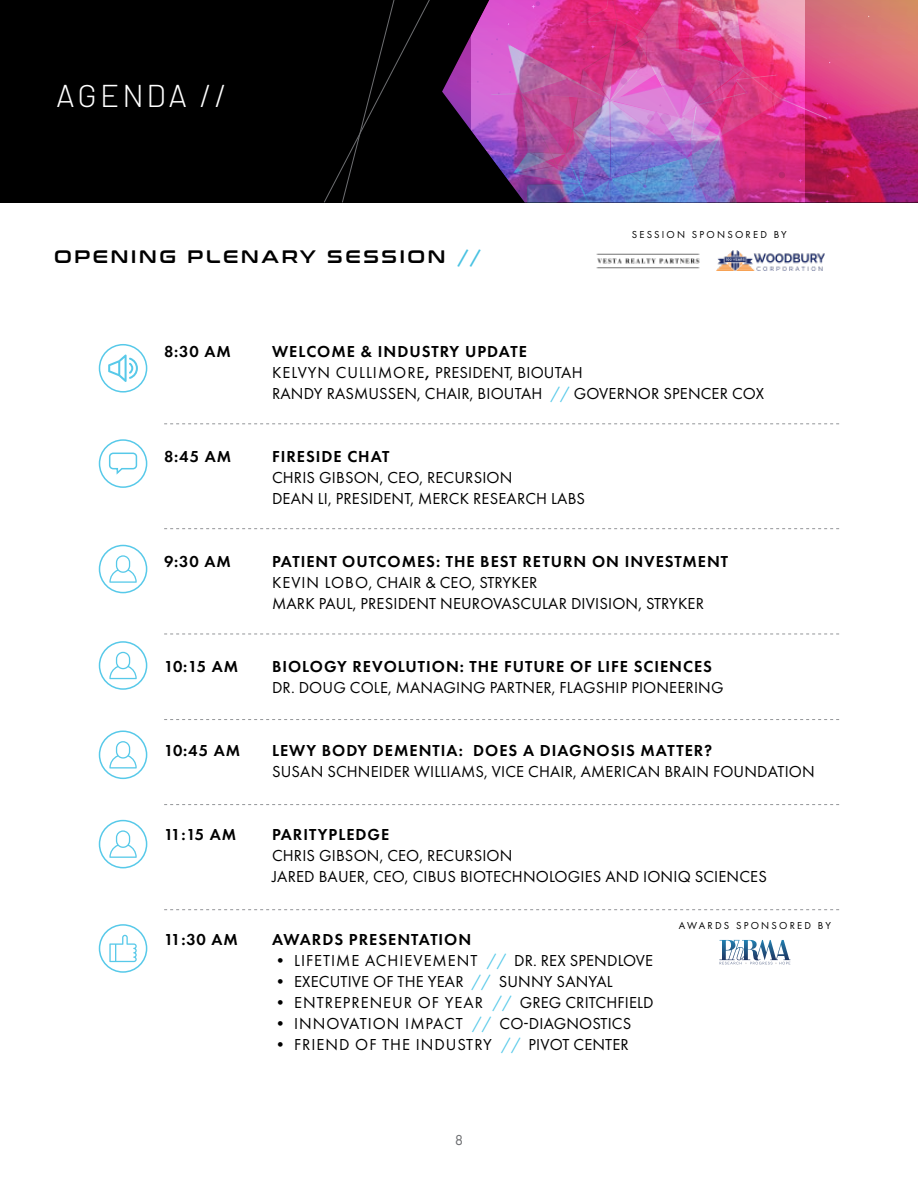
<style>
.page{position:relative;width:918px;height:1188px;background:#fff}
.page>*{position:absolute;margin:0;border:0;box-sizing:border-box;transform-origin:0 0}
.t1{font:300 31.5px "Barlow";letter-spacing:.09em;color:#fff}
.t2{font:18px "Conthrax Sb";letter-spacing:.15em;color:#000}
.t3{font:16.5px/21px "Futura PT";letter-spacing:.01em;color:#000}
.t4{font:600 16.5px "Futura PT";letter-spacing:.06em;color:#000}
.t5{font:16.5px "Futura PT";letter-spacing:.06em;color:#000}
.t6{font:15px "Futura PT";color:#6d6e71}
.t7{font:10.5px "Futura PT";letter-spacing:.21em;color:#000}
.s1{font-family:"Futura PT";font-weight:600;color:#4ac2e2}
.s2{font-weight:600}
.s3{color:#57c9e9}
</style>
<div class="page">
<div style="left:0;top:0;width:918px;height:202px;background:#000"></div>
<img style="left:442px;top:0;width:476px;height:202px">
<svg style="left:323px;top:0;width:114px;height:203px"></svg>
<img style="left:596px;top:253px;width:104px;height:16px">
<img style="left:717px;top:251px;width:108px;height:20px">
<div style="left:99px;top:344px;width:48px;height:49px;border:2px solid #57c9e9;border-radius:50%"></div>
<svg style="left:108px;top:354px;width:30px;height:28px"></svg>
<svg style="left:719px;top:940px;width:71px;height:24px"></svg>
<div style="left:99px;top:641px;width:48px;height:49px;border:2px solid #57c9e9;border-radius:50%"></div>
<svg style="left:109px;top:652px;width:28px;height:27px"></svg>
<div style="left:99px;top:545px;width:48px;height:48px;border:2px solid #57c9e9;border-radius:50%"></div>
<svg style="left:109px;top:555px;width:28px;height:28px"></svg>
<div style="left:99px;top:439px;width:48px;height:49px;border:2px solid #57c9e9;border-radius:50%"></div>
<svg style="left:108px;top:452px;width:30px;height:23px"></svg>
<svg style="left:164px;top:423px;width:675px;height:1px"></svg>
<svg style="left:164px;top:528px;width:675px;height:1px"></svg>
<svg style="left:164px;top:634px;width:675px;height:1px"></svg>
<svg style="left:164px;top:719px;width:675px;height:1px"></svg>
<svg style="left:164px;top:804px;width:675px;height:1px"></svg>
<svg style="left:164px;top:909px;width:675px;height:1px"></svg>
<div style="left:99px;top:731px;width:48px;height:48px;border:2px solid #57c9e9;border-radius:50%"></div>
<svg style="left:109px;top:741px;width:28px;height:28px"></svg>
<div style="left:99px;top:820px;width:48px;height:48px;border:2px solid #57c9e9;border-radius:50%"></div>
<svg style="left:109px;top:830px;width:28px;height:28px"></svg>
<svg style="left:109px;top:935px;width:28px;height:27px"></svg>
<div style="left:99px;top:924px;width:48px;height:49px;border:2px solid #57c9e9;border-radius:50%"></div>
<h1 class="t1" style="left:56px;top:73px;width:172px">AGENDA //</h1>
<p class="t2" style="left:54px;top:243px;width:429px">OPENING PLENARY SESSION <span class="s1">//</span></p>
<p class="t7" style="left:632px;top:228px;width:156px">SESSION SPONSORED BY</p>
<p class="t4" style="left:164px;top:341px;width:68px">8:30 AM</p>
<p class="t3" style="left:272px;top:340px;width:493px"><span class="s2">WELCOME &amp; INDUSTRY UPDATE<br></span>KELVYN CULLIMORE<span class="s2">,</span> PRESIDENT, BIOUTAH<br>RANDY RASMUSSEN, CHAIR, BIOUTAH <span class="s3">//</span> GOVERNOR SPENCER COX</p>
<p class="t4" style="left:164px;top:446px;width:69px">8:45 AM</p>
<p class="t4" style="left:272px;top:446px;width:119px">FIRESIDE CHAT</p>
<p class="t3" style="left:272px;top:466px;width:315px">CHRIS GIBSON, CEO, RECURSION<br>DEAN LI, PRESIDENT, MERCK RESEARCH LABS</p>
<p class="t4" style="left:164px;top:551px;width:68px">9:30 AM</p>
<p class="t4" style="left:272px;top:551px;width:458px">PATIENT OUTCOMES: THE BEST RETURN ON INVESTMENT</p>
<p class="t3" style="left:272px;top:571px;width:433px">KEVIN LOBO, CHAIR &amp; CEO, STRYKER<br>MARK PAUL, PRESIDENT NEUROVASCULAR DIVISION, STRYKER</p>
<p class="t4" style="left:164px;top:656px;width:76px">10:15 AM</p>
<p class="t4" style="left:272px;top:656px;width:442px">BIOLOGY REVOLUTION: THE FUTURE OF LIFE SCIENCES</p>
<p class="t3" style="left:272px;top:676px;width:453px">DR. DOUG COLE, MANAGING PARTNER, FLAGSHIP PIONEERING</p>
<p class="t4" style="left:164px;top:740px;width:78px">10:45 AM</p>
<p class="t4" style="left:272px;top:740px;width:442px">LEWY BODY DEMENTIA: DOES A DIAGNOSIS MATTER?</p>
<p class="t3" style="left:272px;top:760px;width:544px">SUSAN SCHNEIDER WILLIAMS, VICE CHAIR, AMERICAN BRAIN FOUNDATION</p>
<p class="t4" style="left:164px;top:824px;width:74px">11:15 AM</p>
<p class="t4" style="left:272px;top:824px;width:119px">PARITYPLEDGE</p>
<p class="t3" style="left:272px;top:844px;width:496px">CHRIS GIBSON, CEO, RECURSION<br>JARED BAUER, CEO, CIBUS BIOTECHNOLOGIES AND IONIQ SCIENCES</p>
<p class="t4" style="left:164px;top:929px;width:75px">11:30 AM</p>
<p class="t4" style="left:272px;top:929px;width:201px">AWARDS PRESENTATION</p>
<p class="t5" style="left:272px;top:950px;width:383px">• LIFETIME ACHIEVEMENT <span class="s3">//</span> DR. REX SPENDLOVE</p>
<p class="t3" style="left:272px;top:971px;width:342px">• EXECUTIVE OF THE YEAR <span class="s3">//</span> SUNNY SANYAL</p>
<p class="t5" style="left:272px;top:992px;width:383px">• ENTREPRENEUR OF YEAR <span class="s3">//</span> GREG CRITCHFIELD</p>
<p class="t3" style="left:272px;top:1013px;width:361px">• INNOVATION IMPACT <span class="s3">//</span> CO-DIAGNOSTICS</p>
<p class="t5" style="left:272px;top:1034px;width:358px">• FRIEND OF THE INDUSTRY <span class="s3">//</span> PIVOT CENTER</p>
<p class="t7" style="left:679px;top:919px;width:154px">AWARDS SPONSORED BY</p>
<p class="t6" style="left:455px;top:1132px;width:10px">8</p>
</div>
